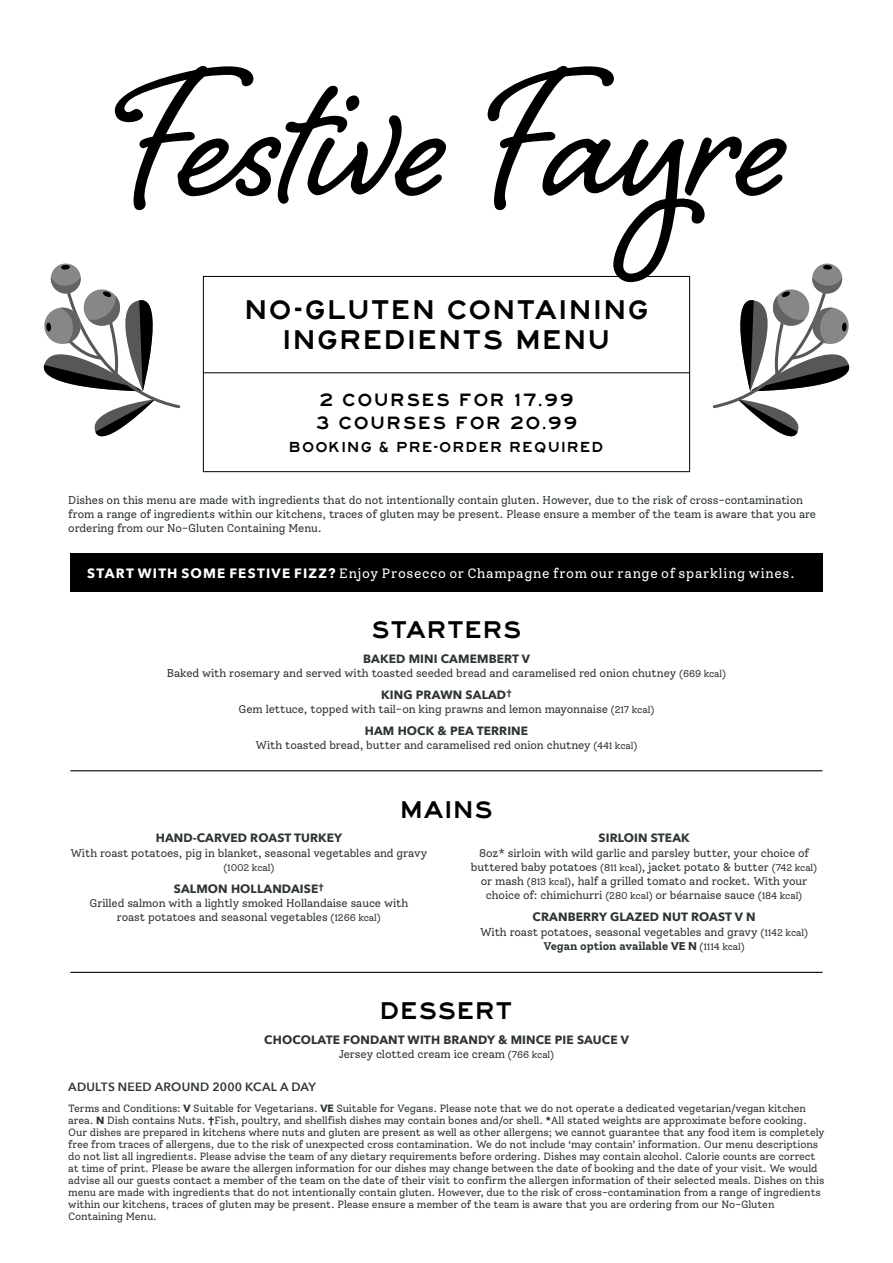
<style>
.page{position:relative;width:893px;height:1263px;background:#fff}
.page>*{position:absolute;margin:0;border:0;box-sizing:border-box;transform-origin:0 0}
.t1{font:27.9px/29.5px "Highway Gothic Expanded";letter-spacing:.045em;color:#000;text-align:center}
.t2{font:25.05px "Highway Gothic Expanded";letter-spacing:.02em;color:#000}
.t3{font:18.45px/23.4px "Highway Gothic Expanded";letter-spacing:.08em;color:#000}
.t4{font:15px "Highway Gothic Expanded";letter-spacing:.08em;color:#000}
.t5{font:13.5px "Solway";letter-spacing:.05em;color:#fff}
.t6{font:700 12px "Avenir Next";letter-spacing:.01em;color:#2e3435}
.t7{font:600 12px "Avenir Next";letter-spacing:.02em;color:#2e3435}
.t8{font:11.25px/14.2px "Solway";letter-spacing:-.01em;color:#2e3435;text-align:center}
.t9{font:10.5px/12px "Solway";letter-spacing:-.01em;color:#2e3435}
.t10{font:9.75px "Solway";letter-spacing:-.01em;color:#2e3435}
.s1{font-family:"Avenir Next";font-weight:700}
.s2{font-size:9.75px}
.s3{font-weight:700}
</style>
<div class="page">
<hr style="left:70px;top:770px;width:752px;height:1px;background:#000">
<hr style="left:70px;top:972px;width:752px;height:1px;background:#000">
<div style="left:70px;top:553px;width:752px;height:38px;background:#000"></div>
<svg style="left:114px;top:66px;width:673px;height:216px"></svg>
<div style="left:203px;top:276px;width:487px;height:196px;border:1px solid #000"></div>
<hr style="left:203px;top:372px;width:487px;height:1px;background:#000">
<svg style="left:713px;top:262px;width:137px;height:175px"></svg>
<svg style="left:43px;top:262px;width:137px;height:175px"></svg>
<h1 class="t1" style="left:244px;top:295px;width:406px">NO-GLUTEN CONTAINING<br>INGREDIENTS MENU</h1>
<h3 class="t3" style="left:315px;top:388px;width:264px">2 COURSES FOR 17.99<br>3 COURSES FOR 20.99</h3>
<h3 class="t4" style="left:289px;top:439px;width:316px">BOOKING &amp; PRE-ORDER REQUIRED</h3>
<p class="t8" style="left:68px;top:493px;width:749px;text-align:left">Dishes on this menu are made with ingredients that do not intentionally contain gluten. However, due to the risk of cross-contamination from a range of ingredients within our kitchens, traces of gluten may be present. Please ensure a member of the team is aware that you are ordering from our No-Gluten Containing Menu.</p>
<p class="t5" style="left:87px;top:565px;width:709px"><span class="s1">START WITH SOME FESTIVE FIZZ?</span> Enjoy Prosecco or Champagne from our range of sparkling wines.</p>
<h2 class="t2" style="left:371px;top:616px;width:152px">STARTERS</h2>
<p class="t6" style="left:363px;top:648px;width:168px">BAKED MINI CAMEMBERT V</p>
<p class="t8" style="left:167px;top:666px;width:561px">Baked with rosemary and served with toasted seeded bread and caramelised red onion chutney <span class="s2">(669 kcal)</span></p>
<p class="t6" style="left:381px;top:684px;width:132px">KING PRAWN SALAD<sup>†</sup></p>
<p class="t8" style="left:239px;top:702px;width:417px">Gem lettuce, topped with tail-on king prawns and lemon mayonnaise <span class="s2">(217 kcal)</span></p>
<p class="t6" style="left:365px;top:720px;width:165px">HAM HOCK &amp; PEA TERRINE</p>
<p class="t8" style="left:256px;top:738px;width:383px">With toasted bread, butter and caramelised red onion chutney <span class="s2">(441 kcal)</span></p>
<h2 class="t2" style="left:400px;top:796px;width:94px">MAINS</h2>
<p class="t6" style="left:156px;top:828px;width:188px">HAND-CARVED ROAST TURKEY</p>
<p class="t8" style="left:71px;top:846px;width:358px">With roast potatoes, pig in blanket, seasonal vegetables and gravy</p>
<p class="t10" style="left:223px;top:862px;width:53px">(1002 kcal)</p>
<p class="t6" style="left:174px;top:878px;width:152px">SALMON HOLLANDAISE<sup>†</sup></p>
<p class="t8" style="left:89px;top:896px;width:320px">Grilled salmon with a lightly smoked Hollandaise sauce with roast potatoes and seasonal vegetables <span class="s2">(1266 kcal)</span></p>
<p class="t6" style="left:598px;top:828px;width:93px">SIRLOIN STEAK</p>
<p class="t8" style="left:471px;top:846px;width:348px">8oz* sirloin with wild garlic and parsley butter, your choice of buttered baby potatoes <span class="s2">(811 kcal)</span>, jacket potato &amp; butter <span class="s2">(742 kcal) </span>or mash <span class="s2">(813 kcal)</span>, half a grilled tomato and rocket. With your choice of: chimichurri <span class="s2">(280 kcal)</span> or béarnaise sauce <span class="s2">(184 kcal)</span></p>
<p class="t6" style="left:533px;top:907px;width:224px">CRANBERRY GLAZED NUT ROAST V N</p>
<p class="t8" style="left:480px;top:925px;width:329px">With roast potatoes, seasonal vegetables and gravy <span class="s2">(1142 kcal)<br></span><span class="s3">Vegan option available</span> <span class="s1">VE N</span> <span class="s2">(1114 kcal)</span></p>
<h2 class="t2" style="left:380px;top:997px;width:134px">DESSERT</h2>
<p class="t6" style="left:264px;top:1029px;width:366px">CHOCOLATE FONDANT WITH BRANDY &amp; MINCE PIE SAUCE V</p>
<p class="t8" style="left:339px;top:1047px;width:217px">Jersey clotted cream ice cream <span class="s2">(766 kcal)</span></p>
<p class="t7" style="left:68px;top:1077px;width:249px">ADULTS NEED AROUND 2000 KCAL A DAY</p>
<p class="t9" style="left:68px;top:1103px;width:758px">Terms and Conditions: <span class="s1">V</span> Suitable for Vegetarians. <span class="s1">VE</span> Suitable for Vegans. Please note that we do not operate a dedicated vegetarian/vegan kitchen area. <span class="s1">N</span> Dish contains Nuts. <span class="s1">†</span>Fish, poultry, and shellfish dishes may contain bones and/or shell. <span class="s1">*</span>All stated weights are approximate before cooking.<br>Our dishes are prepared in kitchens where nuts and gluten are present as well as other allergens; we cannot guarantee that any food item is completely free from traces of allergens, due to the risk of unexpected cross contamination. We do not include ‘may contain’ information. Our menu descriptions do not list all ingredients. Please advise the team of any dietary requirements before ordering. Dishes may contain alcohol. Calorie counts are correct at time of print. Please be aware the allergen information for our dishes may change between the date of booking and the date of your visit. We would advise all our guests contact a member of the team on the date of their visit to confirm the allergen information of their selected meals. Dishes on this menu are made with ingredients that do not intentionally contain gluten. However, due to the risk of cross-contamination from a range of ingredients within our kitchens, traces of gluten may be present. Please ensure a member of the team is aware that you are ordering from our No-Gluten Containing Menu.</p>
</div>
